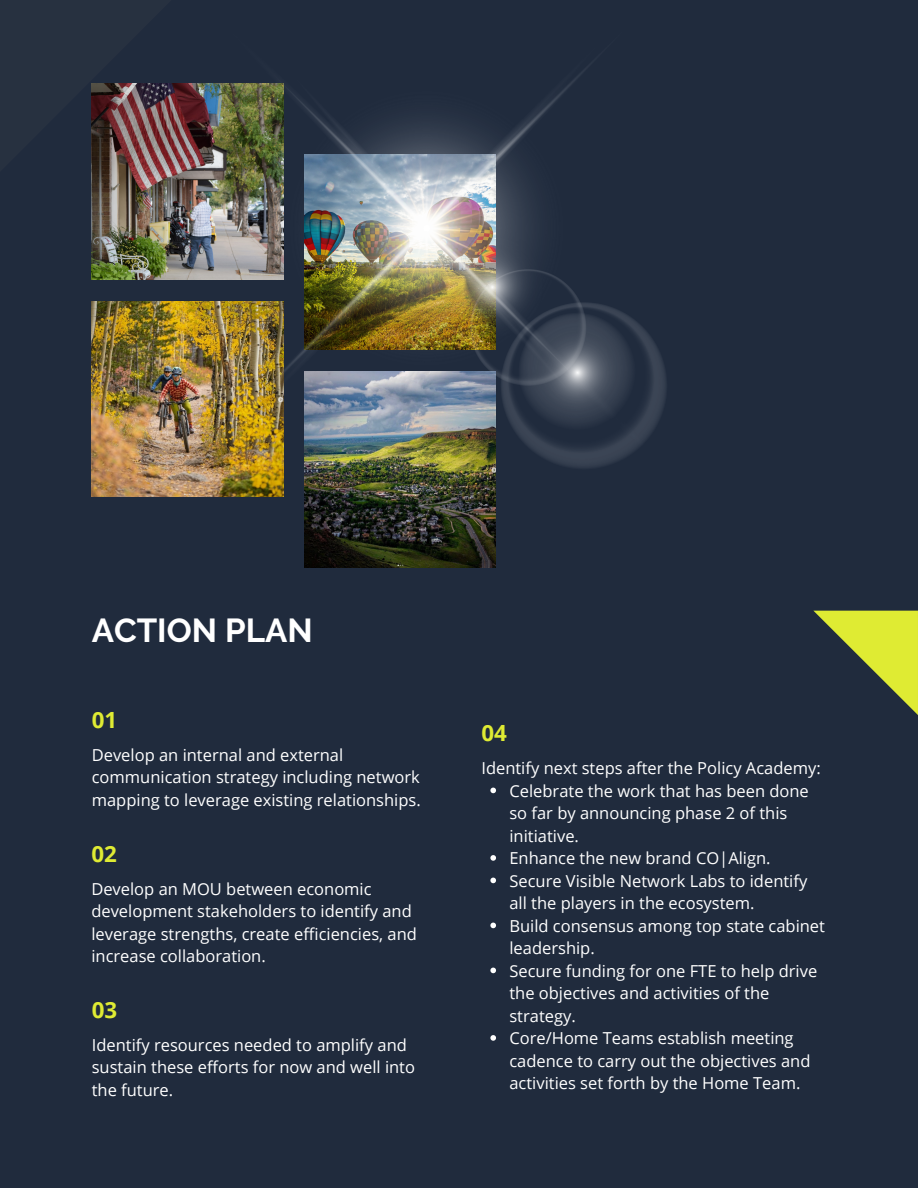
<style>
.page{position:relative;width:918px;height:1188px;background:#202b3d}
.page>*{position:absolute;margin:0;border:0;box-sizing:border-box;transform-origin:0 0}
.t1{font:700 33.15px "Raleway";color:#fff}
.t2{font:700 22.35px "Open Sans";color:#dfeb33}
.t3{font:16.5px/22.5px "Open Sans";color:#fff}
</style>
<div class="page">
<svg style="left:814px;top:611px;width:104px;height:104px"></svg>
<img style="left:92px;top:84px;width:112px;height:196px">
<img style="left:92px;top:301px;width:191px;height:196px">
<img style="left:305px;top:469px;width:191px;height:98px">
<img style="left:91px;top:83px;width:81px;height:89px">
<img style="left:204px;top:66px;width:462px;height:403px">
<svg style="left:490px;top:788px;width:6px;height:5px"></svg>
<svg style="left:490px;top:855px;width:6px;height:6px"></svg>
<svg style="left:490px;top:878px;width:6px;height:5px"></svg>
<svg style="left:490px;top:923px;width:6px;height:5px"></svg>
<svg style="left:490px;top:968px;width:6px;height:5px"></svg>
<svg style="left:490px;top:1035px;width:6px;height:6px"></svg>
<h1 class="t1" style="left:92px;top:611px;width:222px">ACTION PLAN</h1>
<p class="t2" style="left:92px;top:704px;width:27px">01</p>
<p class="t3" style="left:92px;top:743px;width:331px">Develop an internal and external communication strategy including network mapping to leverage existing relationships.</p>
<p class="t2" style="left:91px;top:838px;width:27px">02</p>
<p class="t3" style="left:91px;top:877px;width:327px">Develop an MOU between economic development stakeholders to identify and leverage strengths, create efficiencies, and increase collaboration.</p>
<p class="t2" style="left:92px;top:994px;width:27px">03</p>
<p class="t3" style="left:92px;top:1033px;width:325px">Identify resources needed to amplify and sustain these efforts for now and well into the future.</p>
<p class="t2" style="left:481px;top:717px;width:27px">04</p>
<p class="t3" style="left:481px;top:756px;width:341px">Identify next steps after the Policy Academy:</p>
<p class="t3" style="left:509px;top:779px;width:301px">Celebrate the work that has been done so far by announcing phase 2 of this initiative.</p>
<p class="t3" style="left:509px;top:846px;width:263px">Enhance the new brand CO|Align.</p>
<p class="t3" style="left:509px;top:869px;width:299px">Secure Visible Network Labs to identify all the players in the ecosystem.</p>
<p class="t3" style="left:509px;top:914px;width:317px">Build consensus among top state cabinet leadership.</p>
<p class="t3" style="left:509px;top:959px;width:309px">Secure funding for one FTE to help drive the objectives and activities of the strategy.</p>
<p class="t3" style="left:509px;top:1026px;width:303px">Core/Home Teams establish meeting cadence to carry out the objectives and activities set forth by the Home Team.</p>
</div>
